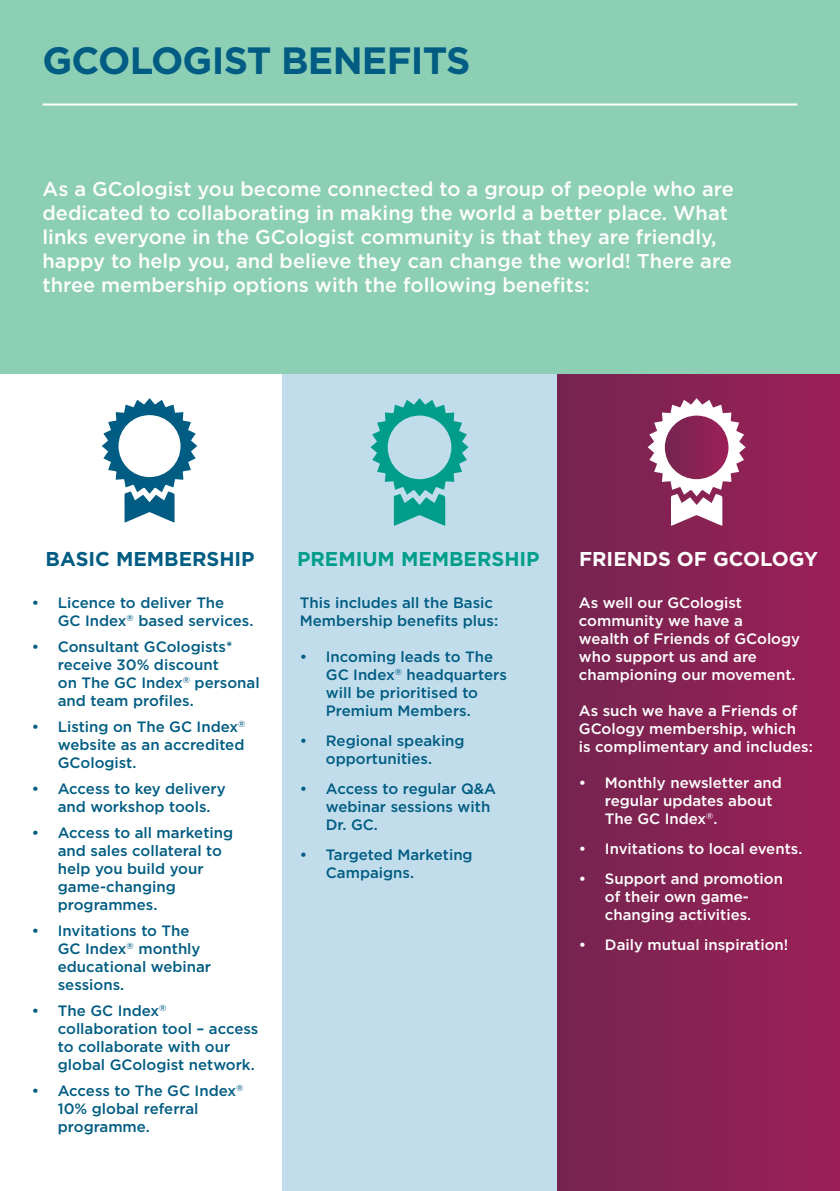
<style>
.page{position:relative;width:840px;height:1191px;background:#fff}
.page>*{position:absolute;margin:0;border:0;box-sizing:border-box;transform-origin:0 0}
.t1{font:700 56px/61.8px "Gotham";color:#005c82}
.t2{font:700 38px "Gotham";letter-spacing:-.02em;color:#005c82}
.t3{font:500 20px/24px "Gotham";color:#fff}
.t4{font:700 20px "Gotham";color:#009e8a}
.t5{font:700 20px "Gotham";letter-spacing:-.01em;color:#fff}
.t6{font:700 20px "Gotham";color:#005c82}
.t7{font:500 15px/18px "Gotham";color:#005c82}
.t8{font:500 15px/18px "Gotham";color:#fff}
</style>
<div class="page">
<div style="left:0;top:0;width:839px;height:374px;background:#8ccfb5"></div>
<div style="left:283px;top:374px;width:274px;height:817px;background:#c1ddec"></div>
<div style="left:557px;top:374px;width:282px;height:817px;background:linear-gradient(to right,#752550,#9b2057)"></div>
<svg style="left:102px;top:398px;width:95px;height:124px"></svg>
<div style="left:118px;top:415px;width:62px;height:62px;background:#fff;border-radius:50%"></div>
<svg style="left:370px;top:398px;width:98px;height:128px"></svg>
<div style="left:387px;top:415px;width:64px;height:64px;background:#c1ddec;border-radius:50%"></div>
<svg style="left:647px;top:398px;width:98px;height:128px"></svg>
<svg style="left:664px;top:415px;width:64px;height:64px;background:#8c2858"></svg>
<hr style="left:43px;top:103px;width:754px;height:2px;background:#fff">
<h2 class="t2" style="left:43px;top:39px;width:84px">GCOLO</h2>
<h2 class="t2" style="left:182px;top:39px;width:49px">GIST</h2>
<h2 class="t2" style="left:281px;top:39px;width:103px">BENEFITS</h2>
<p class="t3" style="left:43px;top:177px;width:692px">As a GCologist you become connected to a group of people who are dedicated to collaborating in making the world a better place. What links everyone in the GCologist community is that they are friendly, happy to help you, and believe they can change the world! There are three membership options with the following benefits:</p>
<h3 class="t6" style="left:46px;top:548px;width:210px">BASIC MEMBERSHIP</h3>
<h3 class="t4" style="left:297px;top:548px;width:15px">PREMIUM</h3>
<h3 class="t4" style="left:401px;top:548px;width:140px">M EMBERSHIP</h3>
<h3 class="t5" style="left:578px;top:548px;width:13px">FRIE</h3>
<h3 class="t5" style="left:626px;top:548px;width:132px">NDS OF GCOLO</h3>
<h3 class="t5" style="left:788px;top:548px;width:30px">GY</h3>
<p class="t7" style="left:58px;top:593px;width:197px;text-indent:-26px">• Licence to deliver The<br>GC Index<sup>®</sup> based services.</p>
<p class="t7" style="left:58px;top:637px;width:203px;text-indent:-26px">• Consultant GCologists* receive 30% discount<br>on The GC Index<sup>®</sup> personal and team profiles.</p>
<p class="t7" style="left:58px;top:717px;width:189px;text-align:justify;text-indent:-26px">• Listing on The GC Index<sup>® </sup>website as an accredited GCologist.</p>
<p class="t7" style="left:58px;top:779px;width:169px;text-indent:-26px">• Access to key delivery and workshop tools.</p>
<p class="t7" style="left:58px;top:823px;width:177px;text-indent:-26px">• Access to all marketing and sales collateral to help you build your game-changing programmes.</p>
<p class="t7" style="left:58px;top:921px;width:155px;text-indent:-26px">• Invitations to The<br>GC Index<sup>®</sup> monthly educational webinar sessions.</p>
<p class="t7" style="left:58px;top:1001px;width:202px;text-indent:-26px">• The GC Index<sup>® </sup>collaboration tool – access to collaborate with our global GCologist network.</p>
<p class="t7" style="left:58px;top:1081px;width:187px;text-indent:-26px">• Access to The GC Index<sup>®<br></sup>10% global referral programme.</p>
<p class="t8" style="left:578px;top:593px;width:223px">As well our GCologist community we have a<br>wealth of Friends of GCology who support us and are championing our movement.</p>
<p class="t8" style="left:578px;top:701px;width:235px">As such we have a Friends of<br>GCology membership, which<br>is complimentary and includes:</p>
<p class="t8" style="left:604px;top:773px;width:178px;text-indent:-26px">• Monthly newsletter and regular updates about<br>The GC Index<sup>®</sup>.</p>
<p class="t8" style="left:578px;top:839px;width:225px">• Invitations to local events.</p>
<p class="t8" style="left:578px;top:869px;width:205px;text-align:center">• Support and promotion of their own game&shy;changing activities.</p>
<p class="t8" style="left:578px;top:935px;width:211px">• Daily mutual inspiration!</p>
<p class="t7" style="left:300px;top:593px;width:200px">This includes all the Basic<br>Membership benefits plus:</p>
<p class="t7" style="left:326px;top:647px;width:182px;text-indent:-26px">• Incoming leads to The<br>GC Index<sup>®</sup> headquarters will be prioritised to<br>Premium Members.</p>
<p class="t7" style="left:300px;top:731px;width:166px;text-align:center">• Regional speaking opportunities.</p>
<p class="t7" style="left:326px;top:779px;width:172px;text-indent:-26px">• Access to regular Q&amp;A webinar sessions with<br>Dr. GC.</p>
<p class="t7" style="left:326px;top:845px;width:148px;text-indent:-26px">• Targeted Marketing<br>Campaigns.</p>
<h1 class="t1" style="left:60px;top:863px;width:182px">HOW<br>A GCOLO</h1>
</div>
